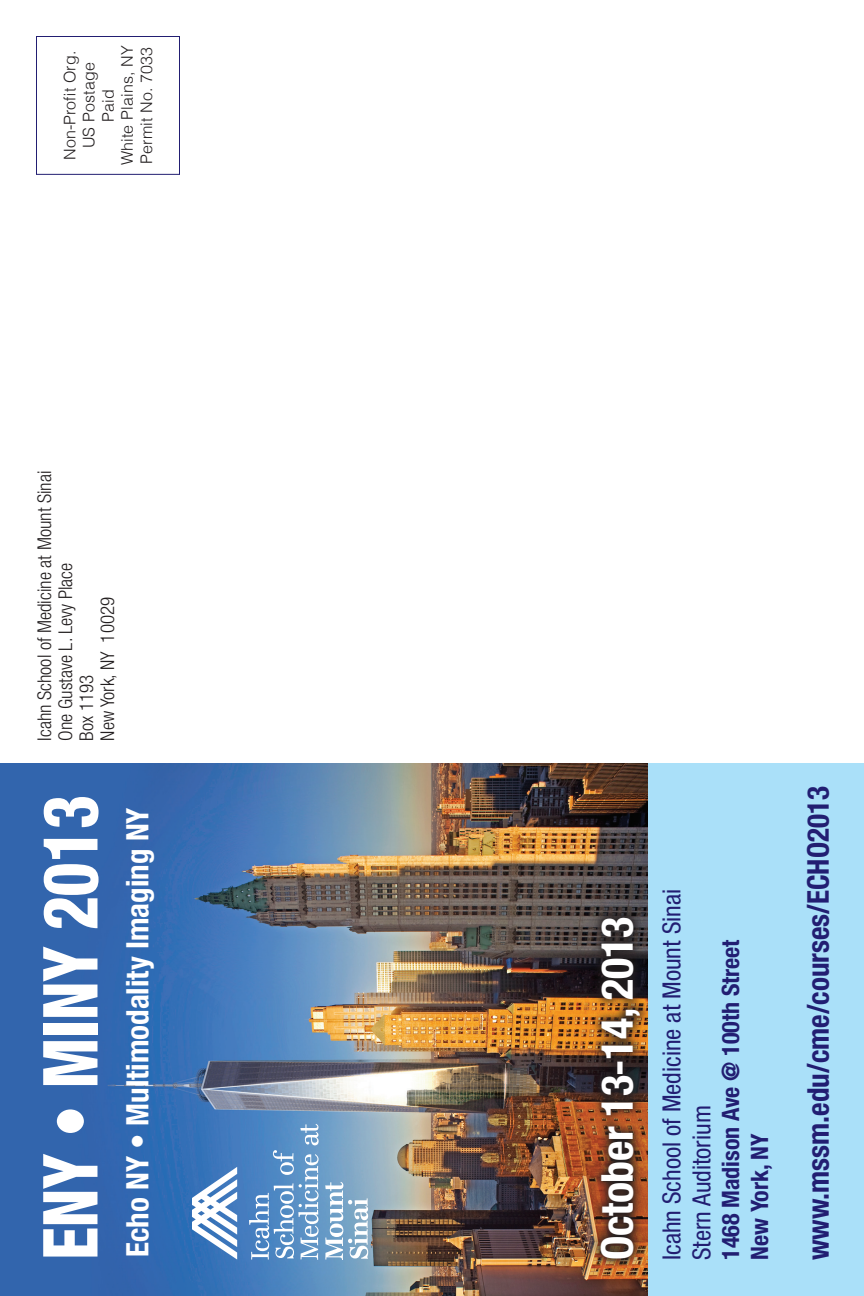
<style>
.page{position:relative;width:864px;height:1296px;background:#fff}
.page>*{position:absolute;margin:0;border:0;box-sizing:border-box;transform-origin:0 0}
.t1{font:800 condensed 76px "Helvetica Neue";letter-spacing:-.01em;color:#fff;scale:.87 1}
.t2{font:700 condensed 44px "Helvetica Neue";letter-spacing:-.01em;color:#fff}
.t3{font:700 condensed 31px "Helvetica Neue";color:#fff}
.t4{font:700 condensed 30px "Helvetica Neue";color:#221e72}
.t5{font:condensed 25px/30px "Helvetica Neue";color:#221e72}
.t6{font:700 condensed 24px/28.8px "Helvetica Neue";color:#221e72}
.t7{font:300 condensed 19px/21px "Helvetica Neue";color:#231f20}
.t8{font:300 16px/19.2px "Helvetica";letter-spacing:.01em;color:#231f20;text-align:center}
</style>
<div class="page">
<div style="left:592px;top:763px;width:272px;height:533px;background:#aae0f9"></div>
<div style="left:36px;top:36px;width:144px;height:139px;border:1px solid #221e72"></div>
<img style="left:0;top:763px;width:648px;height:533px">
<svg style="left:192px;top:1167px;width:45px;height:93px"></svg>
<svg style="left:325px;top:1182px;width:43px;height:78px"></svg>
<svg style="left:249px;top:1124px;width:70px;height:136px;background:#719fce"></svg>
<img style="left:588px;top:904px;width:60px;height:363px">
<p class="t8" style="left:59px;top:165px;width:121px;rotate:-90deg">Non-Profit Org.<br>US Postage<br>Paid<br>White Plains, NY<br>Permit No. 7033</p>
<p class="t7" style="left:34px;top:741px;width:271px;rotate:-90deg">Icahn School of Medicine at Mount Sinai<br>One Gustave L. Levy Place<br>Box 1193<br>New York, NY 10029</p>
<h1 class="t1" style="left:23px;top:1260px;width:536px;rotate:-90deg">ENY • MINY 2013</h1>
<h3 class="t3" style="left:119px;top:1257px;width:451px;rotate:-90deg">Echo NY • Multimodality Imaging NY</h3>
<h2 class="t2" style="left:591px;top:1260px;width:345px;rotate:-90deg">October 13-14, 2013</h2>
<h3 class="t5" style="left:656px;top:1260px;width:372px;rotate:-90deg">Icahn School of Medicine at Mount Sinai<br>Stern Auditorium</h3>
<p class="t6" style="left:716px;top:1260px;width:322px;rotate:-90deg">1468 Madison Ave @ 100th Street<br>New York, NY</p>
<h3 class="t4" style="left:800px;top:1260px;width:475px;rotate:-90deg">www.mssm.edu/cme/courses/ECHO2013</h3>
</div>
